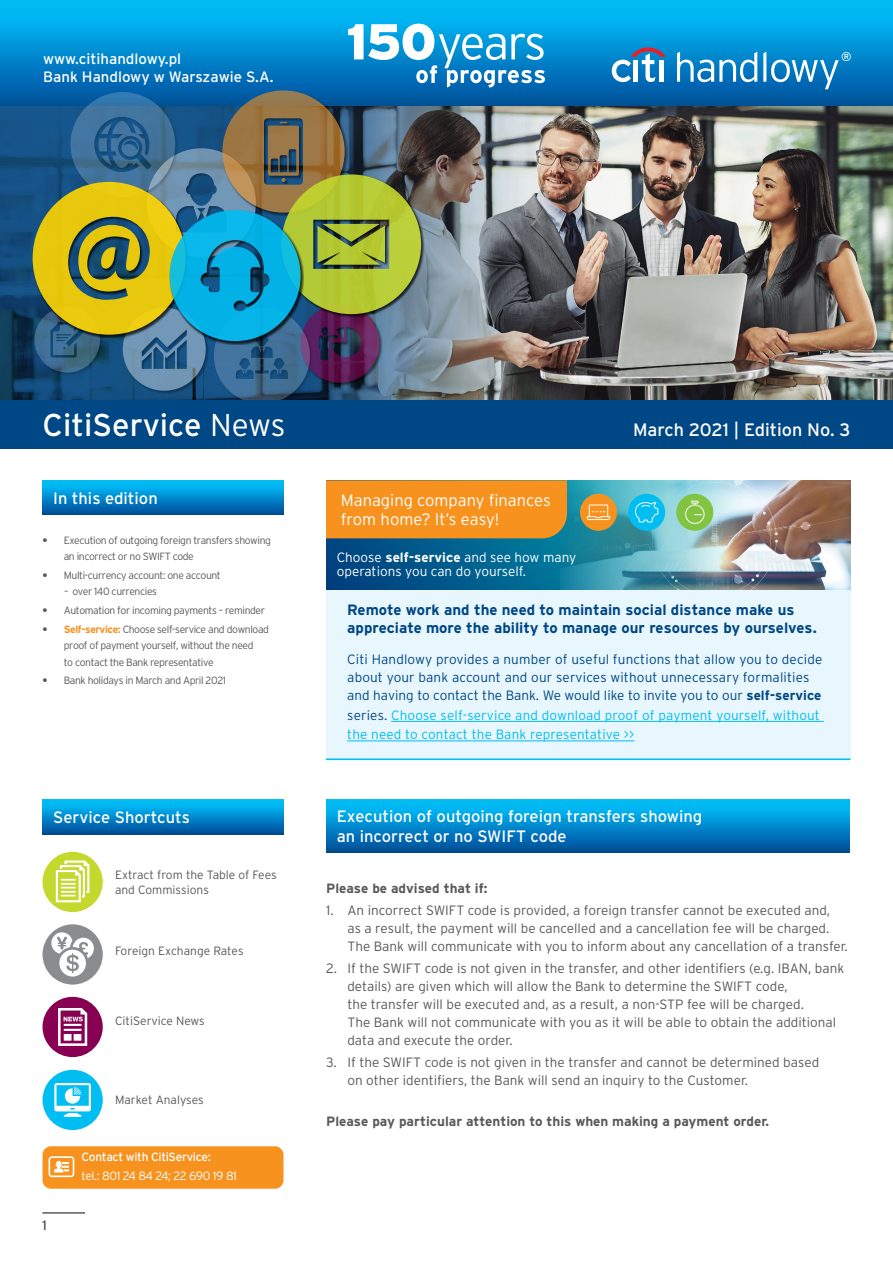
<style>
.page{position:relative;width:893px;height:1263px;background:#fff}
.page>*{position:absolute;margin:0;border:0;box-sizing:border-box;transform-origin:0 0}
.t1{font:31.5px "Interstate Pl";color:#fff}
.t2{font:18px "Interstate Pl";color:#fff}
.blue_head{font:16.5px/19.5px "Interstate Pl";color:#fff}
.main_txt{font:300 16.5px/19.4px "Interstate Pl";color:#fff}
.main_txt-2{font:700 15px/18px "Interstate Pl";color:#004785}
.t3{font:15px/18px "Interstate Pl";color:#fff}
.main_txt-3{font:300 13.5px/18px "Interstate Pl";color:#58595b}
.main_txt-4{font:300 13.5px/18px "Interstate Pl";letter-spacing:.01em;color:#004785}
.main_txt-5{font:300 13.5px/19.5px "Interstate Pl";letter-spacing:.01em;color:#00bdf2}
.main_txt-6{font:700 13.5px "Interstate Pl";color:#58595b}
.main_txt-7{font:300 13.5px/14.1px "Interstate Pl";color:#fff}
.t4{font:12.6px "Interstate Pl";color:#fff}
.main_txt-8{font:300 12px/14.4px "Interstate Pl";color:#58595b}
.main_txt-9{font:300 12px "Interstate Pl";letter-spacing:-.03em;color:#fff}
.main_txt-10{font:12px "Interstate Pl";letter-spacing:-.03em;color:#fff}
.t5{font:300 10.5px/16.5px "Interstate Pl";letter-spacing:-.04em;color:#58595b}
.s1{font-weight:300}
.s2{font-weight:700}
.s3{font-weight:700;color:#f7921e}
.s4{color:#004785}
</style>
<div class="page">
<div style="left:0;top:0;width:893px;height:111px;background:linear-gradient(to bottom,#00c7ff,#004b98)"></div>
<svg style="left:677px;top:52px;width:80px;height:30px"></svg>
<svg style="left:763px;top:52px;width:76px;height:37px;background:#3894cd"></svg>
<svg style="left:612px;top:47px;width:54px;height:35px"></svg>
<hr style="left:659px;top:60px;width:4px;height:22px;background:#fff">
<svg style="left:43px;top:480px;width:240px;height:35px;background:#0089cc"></svg>
<img style="left:567px;top:106px;width:326px;height:294px">
<svg style="left:0;top:106px;width:567px;height:294px;background:#38536b"></svg>
<img style="left:33px;top:24px;width:512px;height:376px">
<div style="left:0;top:400px;width:893px;height:48px;background:#004785"></div>
<div style="left:43px;top:800px;width:240px;height:34px;background:linear-gradient(to bottom,#00c7ff,#00519c)"></div>
<div style="left:43px;top:1146px;width:240px;height:43px;background:#f7921e;border-radius:9px"></div>
<svg style="left:49px;top:1156px;width:25px;height:21px"></svg>
<div style="left:43px;top:1070px;width:60px;height:60px;background:#00bdf2;border-radius:50%"></div>
<svg style="left:54px;top:1083px;width:37px;height:34px"></svg>
<div style="left:43px;top:924px;width:60px;height:60px;background:#8a8c8e;border-radius:50%"></div>
<svg style="left:51px;top:932px;width:43px;height:44px"></svg>
<div style="left:43px;top:997px;width:60px;height:60px;background:#870051;border-radius:50%"></div>
<svg style="left:58px;top:1008px;width:29px;height:38px"></svg>
<div style="left:43px;top:852px;width:60px;height:60px;background:#c4d82e;border-radius:50%"></div>
<svg style="left:56px;top:860px;width:33px;height:42px"></svg>
<hr style="left:43px;top:1212px;width:42px;height:1px;background:#58595b">
<div style="left:326px;top:583px;width:524px;height:177px;background:#e8f6fd"></div>
<hr style="left:391px;top:721px;width:433px;height:1px;background:#00bdf2">
<hr style="left:347px;top:741px;width:287px;height:1px;background:#00bdf2">
<img style="left:326px;top:480px;width:525px;height:110px">
<img style="left:560px;top:480px;width:290px;height:110px">
<div style="left:326px;top:480px;width:241px;height:58px;background:#f7921e"></div>
<div style="left:580px;top:494px;width:37px;height:37px;background:#f7921e;border-radius:50%"></div>
<svg style="left:587px;top:504px;width:23px;height:16px"></svg>
<div style="left:628px;top:494px;width:37px;height:37px;background:#00bdf2;border-radius:50%"></div>
<svg style="left:635px;top:502px;width:23px;height:20px"></svg>
<div style="left:676px;top:494px;width:37px;height:37px;background:#82c341;border-radius:50%"></div>
<svg style="left:685px;top:501px;width:19px;height:23px"></svg>
<hr style="left:326px;top:758px;width:524px;height:2px;background:#00bdf2">
<div style="left:326px;top:800px;width:523px;height:52px;background:linear-gradient(to bottom,#00c7ff,#00509b)"></div>
<p class="t3" style="left:43px;top:49px;width:232px">www.citihandlowy.pl<br>Bank Handlowy w Warszawie S.A.</p>
<p class="t4" style="left:841px;top:49px;width:12px">®</p>
<p class="t1" style="left:43px;top:407px;width:244px">CitiService <span class="s1">News</span></p>
<p class="t2" style="left:633px;top:419px;width:219px">March 2021 | Edition No. 3</p>
<p class="blue_head" style="left:53px;top:488px;width:106px">In this edition</p>
<p class="t5" style="left:64px;top:532px;width:209px;text-indent:-21px"><span class="s2">•</span> Execution of outgoing foreign transfers showing an incorrect or no SWIFT code</p>
<p class="t5" style="left:43px;top:567px;width:180px"><span class="s2">•</span> Multi-currency account: one account</p>
<p class="t5" style="left:64px;top:583px;width:94px">– over 140 currencies</p>
<p class="t5" style="left:43px;top:602px;width:224px"><span class="s2">•</span> Automation for incoming payments – reminder</p>
<p class="t5" style="left:64px;top:620px;width:207px;text-indent:-21px"><span class="s2">•</span> <span class="s3">Self-service:</span> Choose self-service and download proof of payment yourself, without the need<br>to contact the Bank representative</p>
<p class="t5" style="left:43px;top:672px;width:185px"><span class="s2">•</span> Bank holidays in March and April 2021</p>
<p class="blue_head" style="left:53px;top:807px;width:138px">Service Shortcuts</p>
<p class="main_txt-8" style="left:115px;top:867px;width:163px">Extract from the Table of Fees and Commissions</p>
<p class="main_txt-8" style="left:115px;top:944px;width:130px">Foreign Exchange Rates</p>
<p class="main_txt-8" style="left:115px;top:1013px;width:91px">CitiService News</p>
<p class="main_txt-8" style="left:115px;top:1093px;width:90px">Market Analyses</p>
<p class="main_txt-3" style="left:43px;top:1216px;width:6px">1</p>
<p class="main_txt-10" style="left:82px;top:1150px;width:131px">Contact with CitiService:</p>
<p class="main_txt-9" style="left:82px;top:1169px;width:157px">tel.: 801 24 84 24; 22 690 19 81</p>
<p class="main_txt" style="left:341px;top:490px;width:212px">Managing company finances from home? It’s easy!</p>
<p class="main_txt-7" style="left:337px;top:550px;width:241px">Choose <span class="s2">self-service</span> and see how many operations you can do yourself.</p>
<p class="main_txt-2" style="left:347px;top:601px;width:471px">Remote work and the need to maintain social distance make us appreciate more the ability to manage our resources by ourselves.</p>
<p class="main_txt-4" style="left:347px;top:650px;width:477px">Citi Handlowy provides a number of useful functions that allow you to decide about your bank account and our services without unnecessary formalities and having to contact the Bank. We would like to invite you to our <span class="s2">self-service</span></p>
<p class="main_txt-5" style="left:347px;top:705px;width:474px"><span class="s4">series.</span> Choose self-service and download proof of payment yourself, without the need to contact the Bank representative &gt;&gt;</p>
<p class="blue_head" style="left:337px;top:807px;width:367px">Execution of outgoing foreign transfers showing an incorrect or no SWIFT code</p>
<p class="main_txt-6" style="left:326px;top:880px;width:163px">Please be advised that if:</p>
<p class="main_txt-3" style="left:347px;top:901px;width:502px;text-indent:-21px">1. An incorrect SWIFT code is provided, a foreign transfer cannot be executed and,<br>as a result, the payment will be cancelled and a cancellation fee will be charged.<br>The Bank will communicate with you to inform about any cancellation of a transfer.</p>
<p class="main_txt-3" style="left:347px;top:959px;width:498px;text-indent:-21px">2. If the SWIFT code is not given in the transfer, and other identifiers (e.g. IBAN, bank details) are given which will allow the Bank to determine the SWIFT code,<br>the transfer will be executed and, as a result, a non-STP fee will be charged.<br>The Bank will not communicate with you as it will be able to obtain the additional data and execute the order.</p>
<p class="main_txt-3" style="left:347px;top:1053px;width:473px;text-indent:-21px">3. If the SWIFT code is not given in the transfer and cannot be determined based on other identifiers, the Bank will send an inquiry to the Customer.</p>
<p class="main_txt-6" style="left:326px;top:1113px;width:444px">Please pay particular attention to this when making a payment order.</p>
</div>
